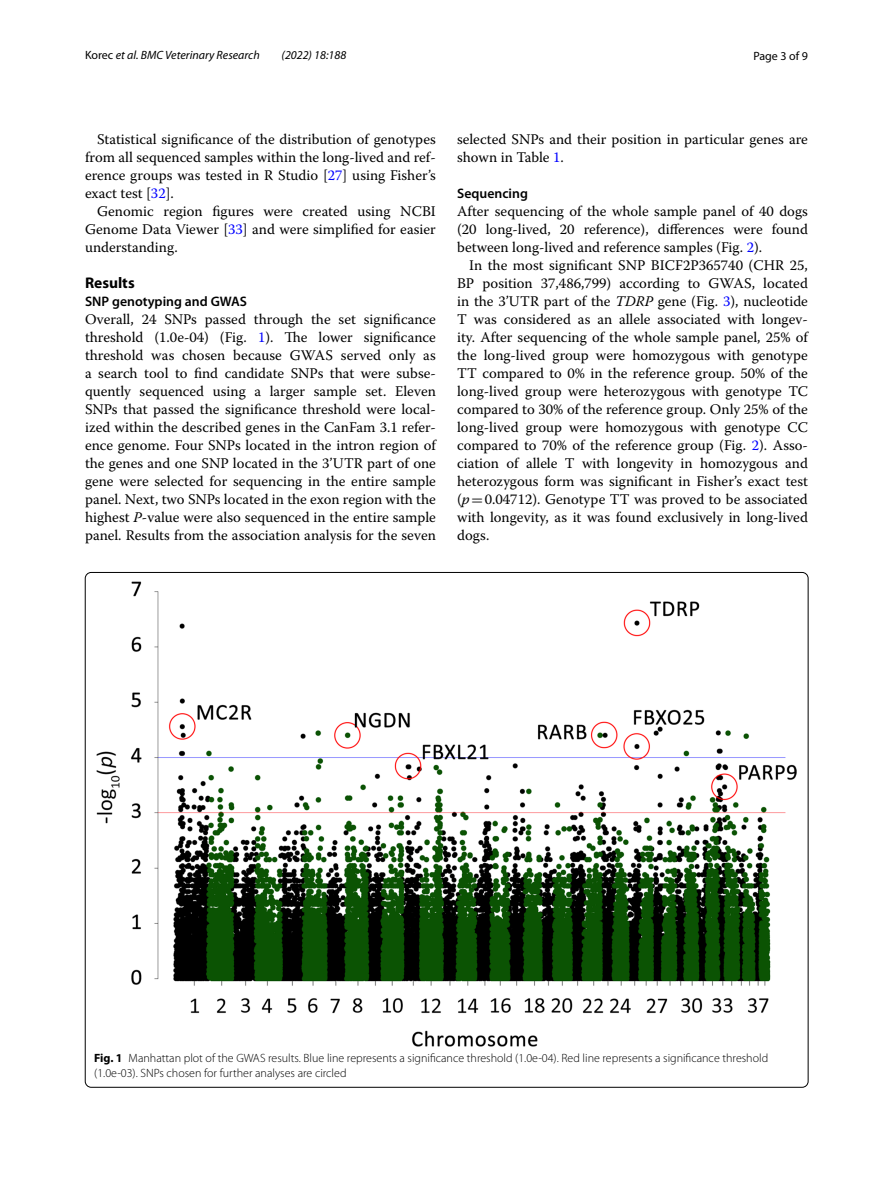
<style>
.page{position:relative;width:893px;height:1187px;background:#fff}
.page>*{position:absolute;margin:0;border:0;box-sizing:border-box;transform-origin:0 0}
.t1{font:700 15.45px "Myriad Pro";color:#000}
.t2{font:14.7px/18px "Warnock Pro";color:#000;text-align:justify}
.t3{font:600 13.8px "Myriad Pro";color:#000}
.t4{font:300 12px/15px "Myriad Pro";color:#000}
.t5{font:italic 12px "Myriad Pro";color:#000}
.t6{font:12px "Myriad Pro";color:#000}
.s1{font-style:normal}
.s2{color:#00f}
.s3{font-style:italic}
.s4{font-family:"MTSY"}
.s5{font-weight:700}
</style>
<div class="page">
<img style="left:96px;top:581px;width:701px;height:465px">
<p class="t5" style="left:85px;top:48px;width:176px"><span class="s1">Korec</span> et al. BMC Veterinary Research</p>
<p class="t5" style="left:282px;top:48px;width:66px">(2022) 18:188</p>
<p class="t6" style="left:753px;top:48px;width:56px">Page 3 of 9</p>
<p class="t2" style="left:85px;top:130px;width:352px;text-indent:12px">Statistical significance of the distribution of genotypes from all sequenced samples within the long-lived and ref&shy;erence groups was tested in R Studio [<span class="s2">27</span>] using Fisher’s exact test [<span class="s2">32</span>].</p>
<p class="t2" style="left:85px;top:202px;width:352px;text-indent:12px">Genomic region figures were created using NCBI Genome Data Viewer [<span class="s2">33</span>] and were simplified for easier understanding.</p>
<p class="t1" style="left:85px;top:272px;width:51px">Results</p>
<p class="t3" style="left:85px;top:292px;width:164px">SNP genotyping and GWAS</p>
<p class="t2" style="left:85px;top:310px;width:352px">Overall, 24 SNPs passed through the set significance threshold (1.0e-04) (Fig. <span class="s2">1</span>). The lower significance threshold was chosen because GWAS served only as a search tool to find candidate SNPs that were subse&shy;quently sequenced using a larger sample set. Eleven SNPs that passed the significance threshold were local&shy;ized within the described genes in the CanFam 3.1 refer&shy;ence genome. Four SNPs located in the intron region of the genes and one SNP located in the 3’UTR part of one gene were selected for sequencing in the entire sample panel. Next, two SNPs located in the exon region with the highest <span class="s3">P</span>-value were also sequenced in the entire sample panel. Results from the association analysis for the seven</p>
<p class="t2" style="left:457px;top:130px;width:352px">selected SNPs and their position in particular genes are shown in Table <span class="s2">1</span>.</p>
<p class="t3" style="left:457px;top:184px;width:72px">Sequencing</p>
<p class="t2" style="left:457px;top:202px;width:352px">After sequencing of the whole sample panel of 40 dogs (20 long-lived, 20 reference), differences were found between long-lived and reference samples (Fig. <span class="s2">2</span>).</p>
<p class="t2" style="left:457px;top:256px;width:352px;text-indent:12px">In the most significant SNP BICF2P365740 (CHR 25, BP position 37,486,799) according to GWAS, located in the 3’UTR part of the <span class="s3">TDRP</span> gene (Fig. <span class="s2">3</span>), nucleotide T was considered as an allele associated with longev&shy;ity. After sequencing of the whole sample panel, 25% of the long-lived group were homozygous with genotype TT compared to 0% in the reference group. 50% of the long-lived group were heterozygous with genotype TC compared to 30% of the reference group. Only 25% of the long-lived group were homozygous with genotype CC compared to 70% of the reference group (Fig. <span class="s2">2</span>). Asso&shy;ciation of allele T with longevity in homozygous and heterozygous form was significant in Fisher’s exact test (<span class="s3">p</span><span class="s4">=</span>0.04712). Genotype TT was proved to be associated with longevity, as it was found exclusively in long-lived dogs.</p>
<p class="t4" style="left:94px;top:1050px;width:675px"><span class="s5">Fig. 1</span> Manhattan plot of the GWAS results. Blue line represents a significance threshold (1.0e-04). Red line represents a significance threshold (1.0e-03). SNPs chosen for further analyses are circled</p>
</div>
